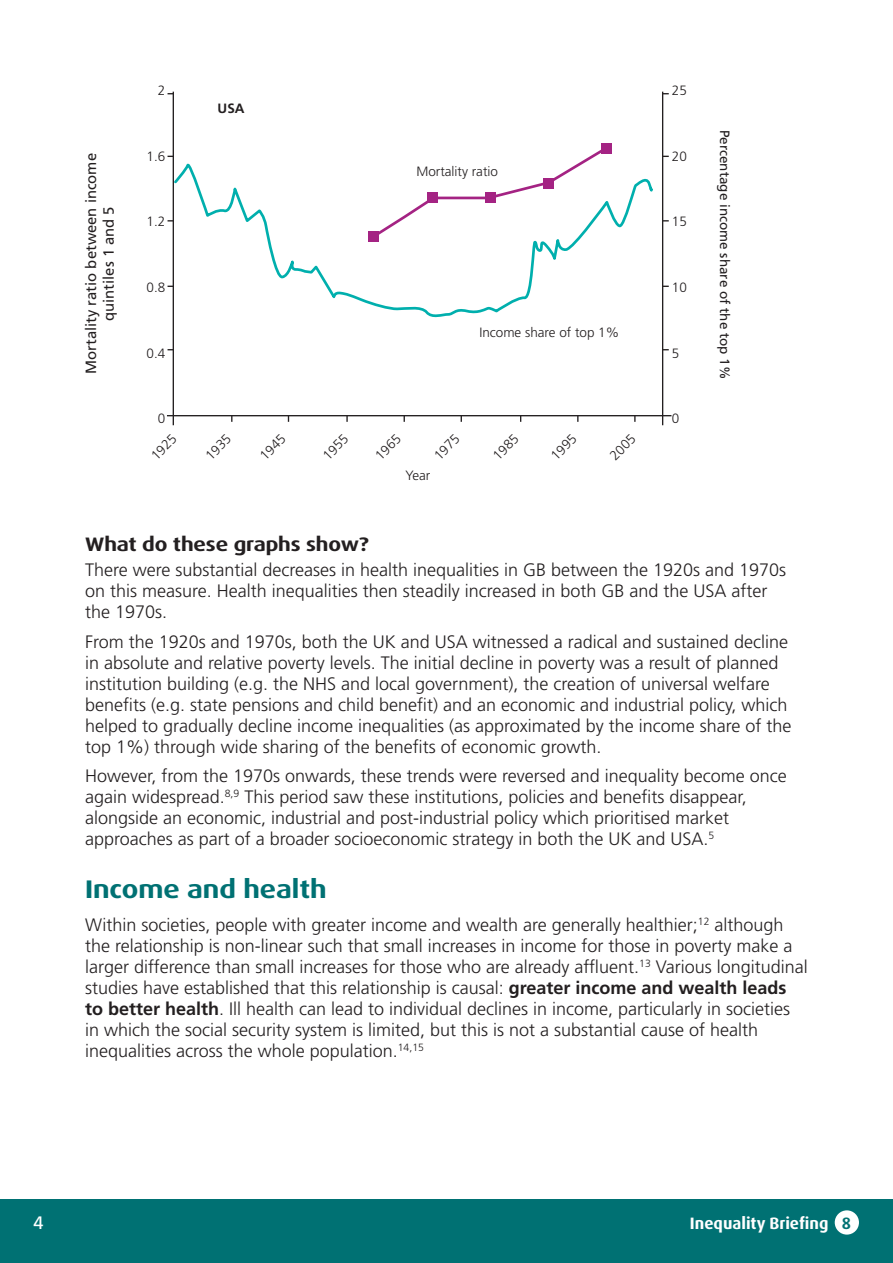
<style>
.page{position:relative;width:893px;height:1263px;background:#fff}
.page>*{position:absolute;margin:0;border:0;box-sizing:border-box;transform-origin:0 0}
.A_head{font:700 expanded 25.5px "Dax OT";color:#007173}
.B_Head{font:700 expanded 19.5px "Dax OT";letter-spacing:-.005em;color:#231f20}
.Body_text{font:300 18px/21px "Frutiger LT Std";color:#231f20}
.t1{font:18px "Frutiger LT Std";color:#fff}
.t2{font:700 16.5px "Dax OT";color:#fff}
.t3{font:14.85px/17.9px "Frutiger LT Std";color:#231f20;text-align:center}
.t4{font:300 13.5px "Frutiger LT Std";color:#231f20}
.t5{font:13.5px "Frutiger LT Std";color:#231f20}
.t6{font:700 13.5px "Frutiger LT Std";color:#231f20}
.s1{font-family:"Frutiger";font-weight:700}
.s2{color:#007173}
</style>
<div class="page">
<div style="left:0;top:1199px;width:893px;height:64px;background:#007173"></div>
<div style="left:835px;top:1210px;width:24px;height:24px;background:#fff;border-radius:50%"></div>
<hr style="left:173px;top:92px;width:1px;height:333px;background:#231f20">
<hr style="left:167px;top:415px;width:504px;height:1px;background:#231f20">
<hr style="left:662px;top:92px;width:1px;height:333px;background:#231f20">
<svg style="left:346px;top:416px;width:2px;height:6px"></svg>
<svg style="left:634px;top:416px;width:2px;height:6px"></svg>
<div style="left:601px;top:144px;width:11px;height:10px;background:#a42383"></div>
<svg style="left:174px;top:157px;width:479px;height:161px"></svg>
<p class="t4" style="left:158px;top:83px;width:9px">2</p>
<p class="t4" style="left:672px;top:83px;width:16px">25</p>
<p class="t6" style="left:218px;top:101px;width:28px">USA</p>
<p class="t4" style="left:147px;top:148px;width:20px">1.6</p>
<p class="t3" style="left:82px;top:374px;width:222px;rotate:-90deg">Mortality ratio between income quintiles 1 and 5</p>
<p class="t4" style="left:416px;top:163px;width:83px">Mortality ratio</p>
<p class="t4" style="left:147px;top:214px;width:20px">1.2</p>
<p class="t4" style="left:147px;top:280px;width:20px">0.8</p>
<p class="t4" style="left:479px;top:325px;width:141px">Income share of top 1%</p>
<p class="t4" style="left:147px;top:345px;width:20px">0.4</p>
<p class="t4" style="left:672px;top:148px;width:16px">20</p>
<p class="t4" style="left:672px;top:214px;width:16px">15</p>
<p class="t4" style="left:672px;top:280px;width:16px">10</p>
<p class="t4" style="left:672px;top:345px;width:9px">5</p>
<p class="t5" style="left:733px;top:130px;width:251px;rotate:90deg">Percentage income share of the top 1%</p>
<p class="t4" style="left:158px;top:411px;width:9px">0</p>
<p class="t4" style="left:672px;top:411px;width:9px">0</p>
<p class="t4" style="left:148px;top:452px;width:31px;rotate:-45deg">1925</p>
<p class="t4" style="left:202px;top:452px;width:31px;rotate:-45deg">1935</p>
<p class="t4" style="left:257px;top:452px;width:31px;rotate:-45deg">1945</p>
<p class="t4" style="left:320px;top:452px;width:31px;rotate:-45deg">1955</p>
<p class="t4" style="left:372px;top:452px;width:31px;rotate:-45deg">1965</p>
<p class="t4" style="left:431px;top:452px;width:31px;rotate:-45deg">1975</p>
<p class="t4" style="left:490px;top:452px;width:31px;rotate:-45deg">1985</p>
<p class="t4" style="left:548px;top:452px;width:31px;rotate:-45deg">1995</p>
<p class="t4" style="left:607px;top:452px;width:31px;rotate:-45deg">2005</p>
<p class="t4" style="left:405px;top:467px;width:26px">Year</p>
<h3 class="B_Head" style="left:85px;top:531px;width:285px">What do these graphs show?</h3>
<p class="Body_text" style="left:85px;top:560px;width:703px">There were substantial decreases in health inequalities in GB between the 1920s and 1970s on this measure. Health inequalities then steadily increased in both GB and the USA after the 1970s.</p>
<p class="Body_text" style="left:85px;top:631px;width:708px">From the 1920s and 1970s, both the UK and USA witnessed a radical and sustained decline in absolute and relative poverty levels. The initial decline in poverty was a result of planned institution building (e.g. the NHS and local government), the creation of universal welfare benefits (e.g. state pensions and child benefit) and an economic and industrial policy, which helped to gradually decline income inequalities (as approximated by the income share of the top 1%) through wide sharing of the benefits of economic growth.</p>
<p class="Body_text" style="left:85px;top:766px;width:703px">However, from the 1970s onwards, these trends were reversed and inequality become once again widespread.<sup>8,9</sup> This period saw these institutions, policies and benefits disappear, alongside an economic, industrial and post-industrial policy which prioritised market approaches as part of a broader socioeconomic strategy in both the UK and USA.<sup>5</sup></p>
<h2 class="A_head" style="left:85px;top:872px;width:243px">Income and health</h2>
<p class="Body_text" style="left:85px;top:915px;width:724px">Within societies, people with greater income and wealth are generally healthier;<sup>12</sup> although the relationship is non-linear such that small increases in income for those in poverty make a larger difference than small increases for those who are already affluent.<sup>13</sup> Various longitudinal studies have established that this relationship is causal: <span class="s1">greater income and wealth leads to better health</span>. Ill health can lead to individual declines in income, particularly in societies in which the social security system is limited, but this is not a substantial cause of health inequalities across the whole population.<sup>14</sup><sup>,</sup><sup>15</sup></p>
<p class="t1" style="left:33px;top:1212px;width:12px">4</p>
<p class="t2" style="left:690px;top:1212px;width:163px">Inequality Briefing <span class="s2">8</span></p>
</div>
